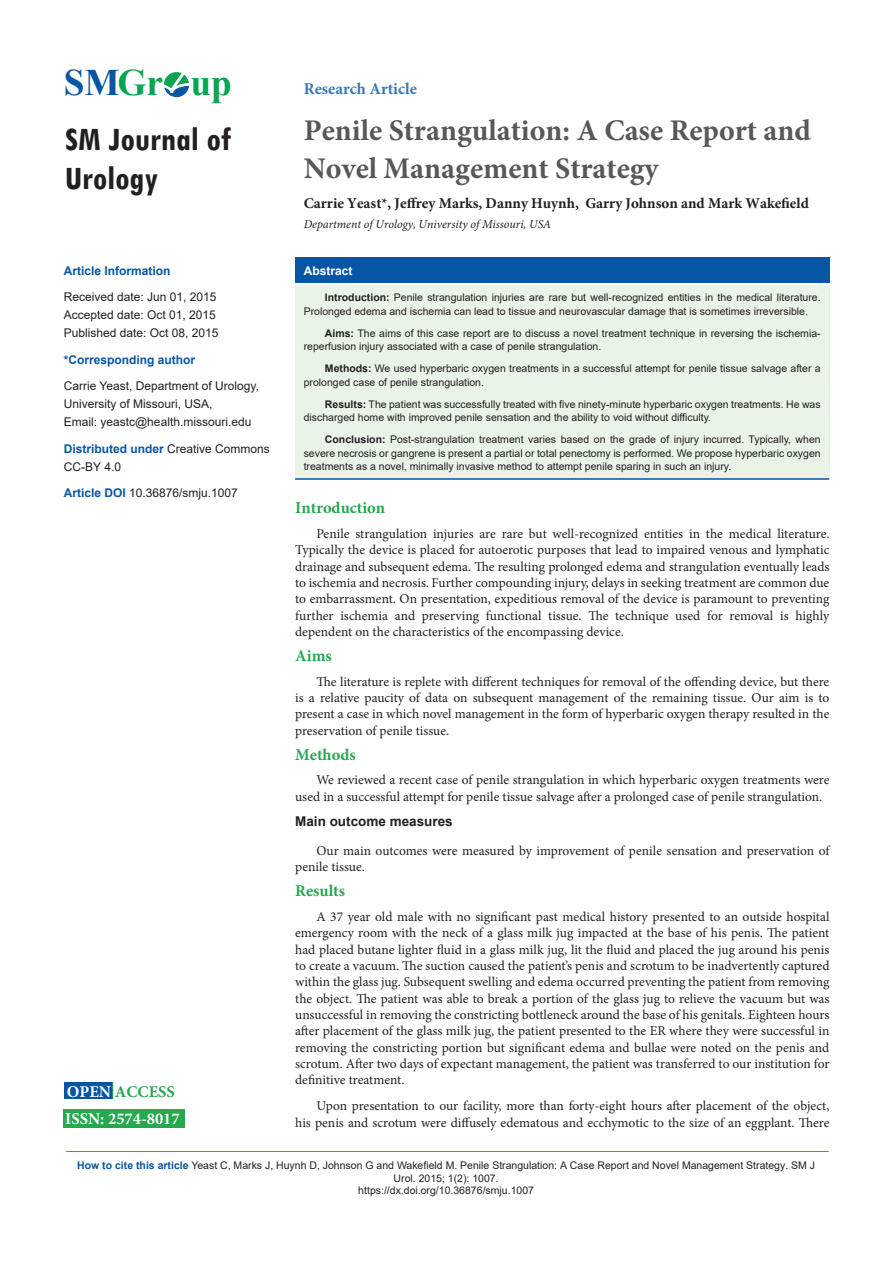
<style>
.page{position:relative;width:893px;height:1263px;background:#fff}
.page>*{position:absolute;margin:0;border:0;box-sizing:border-box;transform-origin:0 0}
.t1{font:700 37.35px "Times New Roman";color:#08a650}
.t2{font:700 condensed 34.65px/39.2px "Tw Cen";color:#231f20}
.t3{font:700 30px/37.5px "Minion Pro";color:#57585a}
.t4{font:700 16.5px "Minion Pro";color:#25a84e}
.t5{font:700 16.5px "Minion Pro";color:#3978b7}
.t6{font:700 16.5px "Minion Pro";color:#fff}
.t7{font:700 15px "Minion Pro";color:#231f20}
.t8{font:13.5px/16.4px "Minion Pro";color:#231f20;text-align:justify}
.subsideheadding{font:700 13.5px "Arial";color:#231f20}
.t9{font:12px/18px "Arial";color:#231f20}
.t10{font:italic 12px "Minion Pro";color:#231f20}
.t11{font:700 12px "Arial";color:#0756a5}
.t12{font:700 12px "Arial";color:#fff}
.No_Spacing{font:10.5px/13.5px "Arial";color:#231f20}
.s1{color:#0756a5}
.s2{font-weight:700;color:#0756a5}
.s3{color:#fff}
.s4{font-weight:700}
</style>
<div class="page">
<svg style="left:164px;top:72px;width:25px;height:25px"></svg>
<hr style="left:66px;top:1151px;width:763px;height:1px;background:#25a84e">
<div style="left:64px;top:1082px;width:49px;height:17px;background:#0756a5"></div>
<svg style="left:112px;top:1082px;width:1px;height:17px"></svg>
<div style="left:64px;top:1110px;width:121px;height:18px;background:#25a84e"></div>
<div style="left:295px;top:257px;width:534px;height:26px;background:#0756a5"></div>
<div style="left:295px;top:285px;width:534px;height:195px;background:#e9f3e7"></div>
<hr style="left:295px;top:478px;width:534px;height:2px;background:#0756a5">
<h1 class="t1" style="left:64px;top:57px;width:170px"><span class="s1">SM</span>Gr up</h1>
<p class="t2" style="left:65px;top:119px;width:168px">SM Journal of<br>Urology</p>
<p class="t11" style="left:64px;top:262px;width:108px">Article Information</p>
<p class="t9" style="left:64px;top:288px;width:156px">Received date: Jun 01, 2015<br>Accepted date: Oct 01, 2015<br>Published date: Oct 08, 2015</p>
<p class="t11" style="left:64px;top:351px;width:133px">*Corresponding author</p>
<p class="t9" style="left:64px;top:377px;width:197px">Carrie Yeast, Department of Urology,<br>University of Missouri, USA,<br>Email: yeastc@health.missouri.edu</p>
<p class="t9" style="left:64px;top:439px;width:208px"><span class="s2">Distributed under</span> Creative Commons<br>CC-BY 4.0</p>
<p class="t9" style="left:64px;top:484px;width:176px"><span class="s2">Article DOI</span> 10.36876/smju.1007</p>
<p class="t4" style="left:67px;top:1080px;width:110px"><span class="s3">OPEN</span> ACCESS</p>
<p class="t6" style="left:65px;top:1107px;width:116px">ISSN: 2574-8017</p>
<p class="t5" style="left:304px;top:77px;width:115px">Research Article</p>
<p class="t3" style="left:304px;top:111px;width:509px">Penile Strangulation: A Case Report and<br>Novel Management Strategy</p>
<p class="t7" style="left:304px;top:193px;width:507px">Carrie Yeast*, Jeffrey Marks, Danny Huynh, Garry Johnson and Mark Wakefield</p>
<p class="t10" style="left:304px;top:216px;width:249px">Department of Urology, University of Missouri, USA</p>
<p class="t12" style="left:304px;top:262px;width:50px">Abstract</p>
<p class="No_Spacing" style="left:304px;top:291px;width:518px;text-indent:21px"><span class="s4">Introduction:</span> Penile strangulation injuries are rare but well-recognized entities in the medical literature.<br>Prolonged edema and ischemia can lead to tissue and neurovascular damage that is sometimes irreversible.</p>
<p class="No_Spacing" style="left:304px;top:326px;width:518px;text-indent:21px"><span class="s4">Aims:</span> The aims of this case report are to discuss a novel treatment technique in reversing the ischemia&shy;reperfusion injury associated with a case of penile strangulation.</p>
<p class="No_Spacing" style="left:304px;top:362px;width:518px;text-indent:21px"><span class="s4">Methods:</span> We used hyperbaric oxygen treatments in a successful attempt for penile tissue salvage after a prolonged case of penile strangulation.</p>
<p class="No_Spacing" style="left:304px;top:397px;width:518px;text-indent:21px"><span class="s4">Results:</span> The patient was successfully treated with five ninety-minute hyperbaric oxygen treatments. He was discharged home with improved penile sensation and the ability to void without difficulty.</p>
<p class="No_Spacing" style="left:304px;top:433px;width:518px;text-align:justify;text-indent:21px"><span class="s4">Conclusion:</span> Post-strangulation treatment varies based on the grade of injury incurred. Typically, when severe necrosis or gangrene is present a partial or total penectomy is performed. We propose hyperbaric oxygen treatments as a novel, minimally invasive method to attempt penile sparing in such an injury.</p>
<p class="t4" style="left:295px;top:496px;width:92px">Introduction</p>
<p class="t8" style="left:295px;top:525px;width:536px;text-indent:21px">Penile strangulation injuries are rare but well-recognized entities in the medical literature.<br>Typically the device is placed for autoerotic purposes that lead to impaired venous and lymphatic drainage and subsequent edema. The resulting prolonged edema and strangulation eventually leads to ischemia and necrosis. Further compounding injury, delays in seeking treatment are common due to embarrassment. On presentation, expeditious removal of the device is paramount to preventing further ischemia and preserving functional tissue. The technique used for removal is highly dependent on the characteristics of the encompassing device.</p>
<p class="t4" style="left:295px;top:644px;width:38px">Aims</p>
<p class="t8" style="left:295px;top:673px;width:536px;text-indent:21px">The literature is replete with different techniques for removal of the offending device, but there is a relative paucity of data on subsequent management of the remaining tissue. Our aim is to present a case in which novel management in the form of hyperbaric oxygen therapy resulted in the preservation of penile tissue.</p>
<p class="t4" style="left:295px;top:743px;width:62px">Methods</p>
<p class="t8" style="left:295px;top:772px;width:536px;text-indent:21px">We reviewed a recent case of penile strangulation in which hyperbaric oxygen treatments were used in a successful attempt for penile tissue salvage after a prolonged case of penile strangulation.</p>
<p class="subsideheadding" style="left:295px;top:811px;width:159px">Main outcome measures</p>
<p class="t8" style="left:295px;top:842px;width:536px;text-indent:21px">Our main outcomes were measured by improvement of penile sensation and preservation of penile tissue.</p>
<p class="t4" style="left:295px;top:879px;width:52px">Results</p>
<p class="t8" style="left:295px;top:908px;width:536px;text-indent:21px">A 37 year old male with no significant past medical history presented to an outside hospital emergency room with the neck of a glass milk jug impacted at the base of his penis. The patient had placed butane lighter fluid in a glass milk jug, lit the fluid and placed the jug around his penis to create a vacuum. The suction caused the patient’s penis and scrotum to be inadvertently captured within the glass jug. Subsequent swelling and edema occurred preventing the patient from removing the object. The patient was able to break a portion of the glass jug to relieve the vacuum but was unsuccessful in removing the constricting bottleneck around the base of his genitals. Eighteen hours after placement of the glass milk jug, the patient presented to the ER where they were successful in removing the constricting portion but significant edema and bullae were noted on the penis and scrotum. After two days of expectant management, the patient was transferred to our institution for definitive treatment.</p>
<p class="t8" style="left:295px;top:1097px;width:536px;line-height:17.2px;text-align:right">Upon presentation to our facility, more than forty-eight hours after placement of the object,<br>his penis and scrotum were diffusely edematous and ecchymotic to the size of an eggplant. There</p>
<p class="No_Spacing" style="left:77px;top:1159px;width:739px;line-height:12.6px;text-align:center"><span class="s2">How to cite this article</span> Yeast C, Marks J, Huynh D, Johnson G and Wakefield M. Penile Strangulation: A Case Report and Novel Management Strategy. SM J<br>Urol. 2015; 1(2): 1007.</p>
<p class="No_Spacing" style="left:358px;top:1184px;width:177px">https://dx.doi.org/10.36876/smju.1007</p>
</div>
